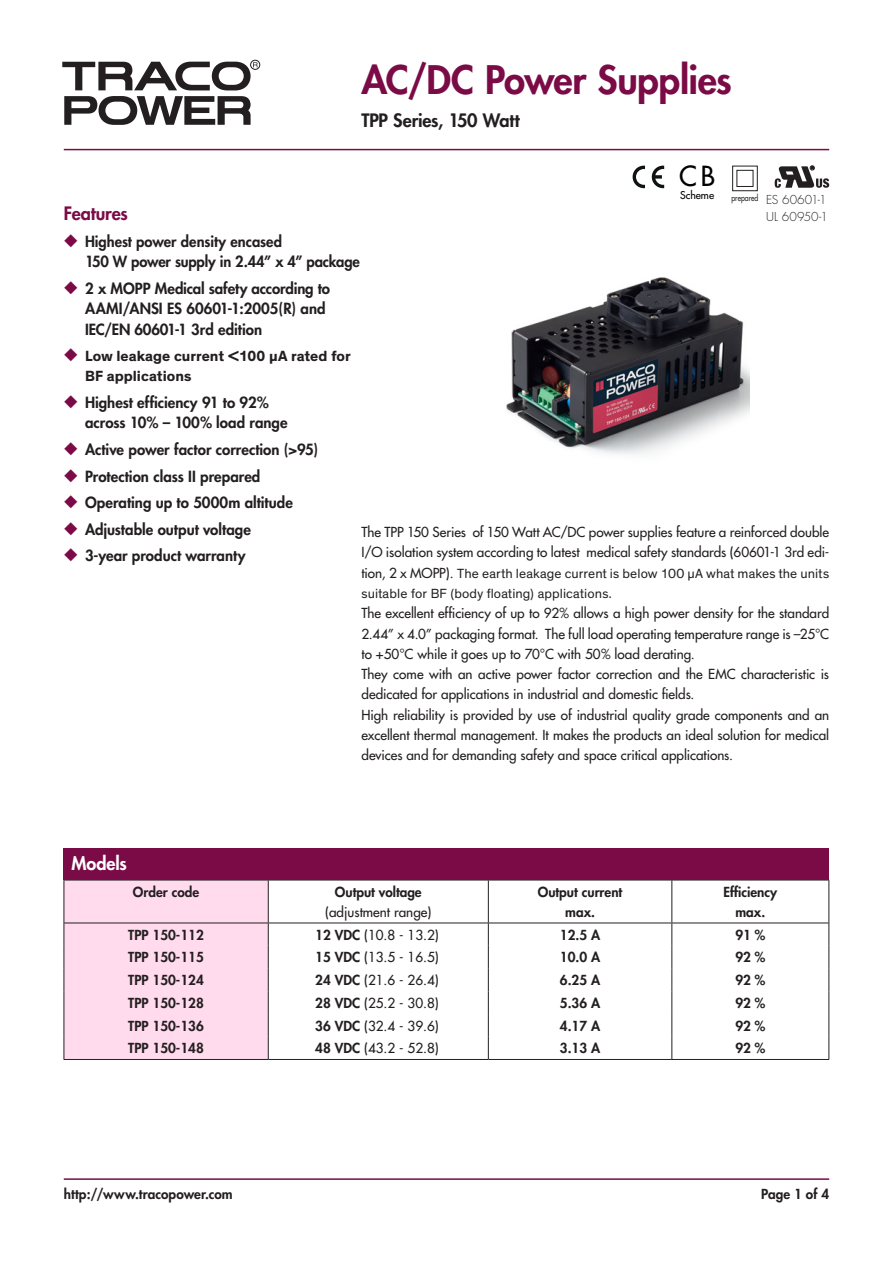
<style>
.page{position:relative;width:893px;height:1263px;background:#fff}
.page>*{position:absolute;margin:0;border:0;box-sizing:border-box;transform-origin:0 0}
.t1{font:800 38.25px "Futura";letter-spacing:-.015em;color:#7b0b46}
.t2{font:27px "Futura";color:#000001}
.t3{font:800 18px "Futura";letter-spacing:-.01em;color:#231f20}
.t4{font:800 18px "Futura";letter-spacing:-.01em;color:#7b0b46}
.t5{font:800 18px "Futura";letter-spacing:-.005em;color:#fff}
.t6{font:800 15px/20.2px "Futura";color:#231f20}
.t7{font:700 15px/20.2px "Theinhardt";letter-spacing:.005em;color:#231f20}
.t8{font:13.5px/20.2px "Futura";color:#231f20}
.t9{font:800 13.5px/20.2px "Futura";color:#231f20;text-align:center}
.t10{font:13.5px/20.2px "Theinhardt";letter-spacing:.01em;color:#231f20}
.t11{font:300 12px/17.2px "Futura";letter-spacing:.01em;color:#231f20;text-align:right}
.t12{font:10.5px "Futura";color:#000001}
.s1{color:#7b0b46}
.s2{font-family:"Futura"}
.s3{font-weight:800}
</style>
<div class="page">
<div style="left:250px;top:60px;width:10px;height:10px;border:1px solid #231f20;border-radius:50%"></div>
<svg style="left:64px;top:96px;width:187px;height:29px"></svg>
<svg style="left:62px;top:62px;width:196px;height:28px"></svg>
<hr style="left:64px;top:1178px;width:765px;height:2px;background:#7b0b46">
<hr style="left:64px;top:149px;width:765px;height:1px;background:#7b0b46">
<img style="left:506px;top:277px;width:243px;height:177px">
<div style="left:64px;top:881px;width:205px;height:178px;background:#ffdbed"></div>
<svg style="left:488px;top:923px;width:1px;height:136px"></svg>
<svg style="left:672px;top:923px;width:1px;height:136px"></svg>
<svg style="left:829px;top:923px;width:1px;height:136px"></svg>
<hr style="left:64px;top:880px;width:204px;height:1px;background:#231f20">
<hr style="left:64px;top:880px;width:1px;height:43px;background:#231f20">
<hr style="left:268px;top:880px;width:220px;height:1px;background:#231f20">
<hr style="left:268px;top:880px;width:1px;height:42px;background:#231f20">
<hr style="left:488px;top:880px;width:184px;height:1px;background:#231f20">
<hr style="left:488px;top:880px;width:1px;height:42px;background:#231f20">
<hr style="left:672px;top:880px;width:157px;height:1px;background:#231f20">
<hr style="left:672px;top:880px;width:1px;height:42px;background:#231f20">
<hr style="left:829px;top:880px;width:1px;height:43px;background:#231f20">
<hr style="left:64px;top:1059px;width:204px;height:1px;background:#231f20">
<hr style="left:268px;top:1059px;width:220px;height:1px;background:#231f20">
<hr style="left:488px;top:1059px;width:184px;height:1px;background:#231f20">
<hr style="left:672px;top:1059px;width:157px;height:1px;background:#231f20">
<hr style="left:64px;top:922px;width:204px;height:1px;background:#231f20">
<hr style="left:268px;top:922px;width:220px;height:1px;background:#231f20">
<hr style="left:488px;top:922px;width:184px;height:1px;background:#231f20">
<hr style="left:672px;top:922px;width:157px;height:1px;background:#231f20">
<div style="left:64px;top:848px;width:765px;height:32px;background:#7b0b46"></div>
<svg style="left:633px;top:166px;width:12px;height:22px"></svg>
<svg style="left:652px;top:166px;width:12px;height:22px"></svg>
<div style="left:732px;top:166px;width:26px;height:25px;border:1px solid #231f20"></div>
<div style="left:736px;top:170px;width:17px;height:17px;border:1px solid #231f20"></div>
<svg style="left:775px;top:166px;width:54px;height:22px"></svg>
<h1 class="t1" style="left:361px;top:56px;width:372px">AC/DC Power Supplies</h1>
<h3 class="t3" style="left:361px;top:109px;width:160px">TPP Series, 150 Watt</h3>
<h2 class="t2" style="left:679px;top:159px;width:38px">CB</h2>
<p class="t12" style="left:680px;top:188px;width:36px">Scheme</p>
<p class="t11" style="left:731px;top:191px;width:98px"><sup>prepared</sup> ES 60601-1<br>UL 60950-1</p>
<h3 class="t4" style="left:64px;top:202px;width:66px">Features</h3>
<p class="t6" style="left:85px;top:231px;width:276px;text-indent:-21px"><span class="s1">◆</span> Highest power density encased<br>150 W power supply in 2.44” x 4” package</p>
<p class="t6" style="left:85px;top:278px;width:247px;text-indent:-21px"><span class="s1">◆</span> 2 x MOPP Medical safety according to<br>AAMI/ANSI ES 60601-1:2005(R) and<br>IEC/EN 60601-1 3rd edition</p>
<p class="t7" style="left:85px;top:346px;width:267px;text-indent:-21px"><span class="s1">◆</span> Low leakage current &lt;100 µA rated for<br>BF applications</p>
<p class="t6" style="left:85px;top:392px;width:204px;text-indent:-21px"><span class="s1">◆</span> Highest efficiency 91 to 92% across 10% – 100% load range</p>
<p class="t6" style="left:64px;top:439px;width:256px"><span class="s1">◆</span> Active power factor correction (&gt;95)</p>
<p class="t6" style="left:64px;top:466px;width:198px"><span class="s1">◆</span> Protection class II prepared</p>
<p class="t6" style="left:64px;top:492px;width:231px"><span class="s1">◆</span> Operating up to 5000m altitude</p>
<p class="t6" style="left:64px;top:519px;width:189px"><span class="s1">◆</span> Adjustable output voltage</p>
<p class="t6" style="left:64px;top:546px;width:183px"><span class="s1">◆</span> 3-year product warranty</p>
<p class="t8" style="left:361px;top:522px;width:469px">The TPP 150 Series of 150 Watt AC/DC power supplies feature a reinforced double<br>I/O isolation system according to latest medical safety standards (60601-1 3rd edi-</p>
<p class="t10" style="left:361px;top:563px;width:469px"><span class="s2">tion, 2 x MOPP).</span> The earth leakage current is below 100 µA what makes the units suitable for BF (body floating) applications.</p>
<p class="t8" style="left:361px;top:603px;width:469px">The excellent efficiency of up to 92% allows a high power density for the standard 2.44” x 4.0” packaging format. The full load operating temperature range is –25°C to +50°C while it goes up to 70°C with 50% load derating.<br>They come with an active power factor correction and the EMC characteristic is dedicated for applications in industrial and domestic fields.<br>High reliability is provided by use of industrial quality grade components and an excellent thermal management. It makes the products an ideal solution for medical devices and for demanding safety and space critical applications.</p>
<h3 class="t5" style="left:71px;top:852px;width:57px">Models</h3>
<p class="t9" style="left:133px;top:882px;width:68px">Order code</p>
<p class="t9" style="left:335px;top:882px;width:88px">Output voltage</p>
<p class="t8" style="left:325px;top:902px;width:108px">(adjustment range)</p>
<p class="t9" style="left:538px;top:882px;width:86px">Output current max.</p>
<p class="t9" style="left:723px;top:882px;width:55px">Efficiency max.</p>
<p class="t9" style="left:128px;top:924px;width:77px">TPP 150-112</p>
<p class="t8" style="left:315px;top:925px;width:125px"><span class="s3">12 VDC</span> (10.8 - 13.2)</p>
<p class="t9" style="left:560px;top:924px;width:42px">12.5 A</p>
<p class="t9" style="left:735px;top:924px;width:31px">91 %</p>
<p class="t9" style="left:128px;top:947px;width:77px">TPP 150-115</p>
<p class="t8" style="left:315px;top:947px;width:125px"><span class="s3">15 VDC</span> (13.5 - 16.5)</p>
<p class="t9" style="left:560px;top:947px;width:42px">10.0 A</p>
<p class="t9" style="left:735px;top:947px;width:31px">92 %</p>
<p class="t9" style="left:128px;top:970px;width:77px">TPP 150-124</p>
<p class="t8" style="left:315px;top:970px;width:125px"><span class="s3">24 VDC</span> (21.6 - 26.4)</p>
<p class="t9" style="left:560px;top:970px;width:42px">6.25 A</p>
<p class="t9" style="left:735px;top:970px;width:31px">92 %</p>
<p class="t9" style="left:128px;top:993px;width:77px">TPP 150-128</p>
<p class="t8" style="left:315px;top:993px;width:125px"><span class="s3">28 VDC</span> (25.2 - 30.8)</p>
<p class="t9" style="left:560px;top:993px;width:42px">5.36 A</p>
<p class="t9" style="left:735px;top:993px;width:31px">92 %</p>
<p class="t9" style="left:128px;top:1016px;width:77px">TPP 150-136</p>
<p class="t8" style="left:315px;top:1016px;width:125px"><span class="s3">36 VDC</span> (32.4 - 39.6)</p>
<p class="t9" style="left:560px;top:1016px;width:42px">4.17 A</p>
<p class="t9" style="left:735px;top:1016px;width:31px">92 %</p>
<p class="t9" style="left:128px;top:1038px;width:77px">TPP 150-148</p>
<p class="t8" style="left:315px;top:1038px;width:125px"><span class="s3">48 VDC</span> (43.2 - 52.8)</p>
<p class="t9" style="left:560px;top:1038px;width:42px">3.13 A</p>
<p class="t9" style="left:735px;top:1038px;width:31px">92 %</p>
<p class="t9" style="left:64px;top:1184px;width:170px">http://www.tracopower.com</p>
<p class="t9" style="left:761px;top:1184px;width:69px">Page 1 of 4</p>
</div>
